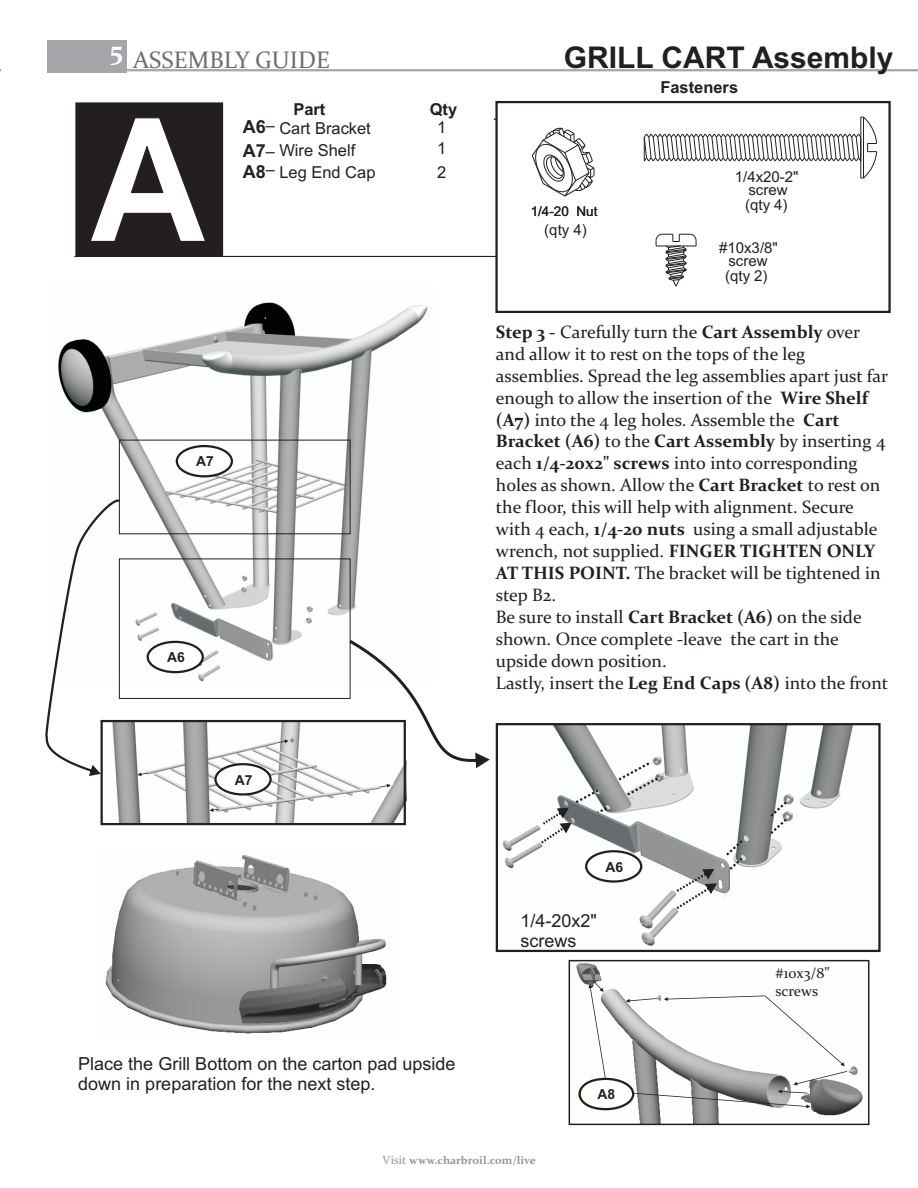
<style>
.page{position:relative;width:918px;height:1188px;background:#fff}
.page>*{position:absolute;margin:0;border:0;box-sizing:border-box;transform-origin:0 0}
.t1{font:700 30px "Arial";color:#231f20}
.t2{font:24px "Constantia";color:#6c6d70}
.t3{font:18px/21.9px "Constantia";color:#231f20}
.t4{font:18px/20.1px "Arial";color:#231f20}
.t5{font:16.5px "Arial";color:#231f20}
.t6{font:700 16.5px "Arial";color:#231f20}
.t7{font:15px/28px "Arial";color:#231f20;text-align:center}
.t8{font:15px/18.3px "Constantia";color:#231f20}
.t9{font:700 13.8px "Arial";color:#231f20}
.t10{font:13.5px "Arial";color:#231f20}
.t11{font:700 11.25px "Constantia";color:#939598}
.s1{font-weight:700;font-size:18px}
.s2{font-weight:700}
.s3{font-weight:400;font-size:12px}
</style>
<div class="page">
<div style="left:47px;top:40px;width:80px;height:33px;background:#a5a6aa"></div>
<hr style="left:122px;top:69px;width:796px;height:2px;background:#a5a6aa">
<div style="left:77px;top:104px;width:145px;height:151px;background:#231f20"></div>
<div style="left:75px;top:102px;width:148px;height:154px;border:2px solid #231f20"></div>
<svg style="left:91px;top:118px;width:114px;height:123px"></svg>
<hr style="left:75px;top:256px;width:421px;height:1px;background:#231f20">
<img style="left:495px;top:724px;width:358px;height:227px">
<div style="left:496px;top:723px;width:385px;height:229px;border:2px solid #231f20"></div>
<img style="left:116px;top:723px;width:287px;height:99px">
<div style="left:101px;top:720px;width:305px;height:105px;border:2px solid #231f20"></div>
<svg style="left:277px;top:739px;width:12px;height:4px"></svg>
<svg style="left:379px;top:784px;width:12px;height:4px"></svg>
<svg style="left:138px;top:772px;width:9px;height:4px"></svg>
<svg style="left:210px;top:808px;width:9px;height:4px"></svg>
<img style="left:576px;top:963px;width:287px;height:159px">
<div style="left:569px;top:960px;width:301px;height:165px;border:2px solid #231f20"></div>
<svg style="left:571px;top:982px;width:276px;height:129px"></svg>
<div style="left:495px;top:101px;width:396px;height:212px;border:2px solid #231f20"></div>
<svg style="left:214px;top:763px;width:58px;height:33px"></svg>
<img style="left:58px;top:302px;width:370px;height:380px">
<div style="left:119px;top:559px;width:232px;height:140px;border:1px solid #231f20"></div>
<svg style="left:147px;top:641px;width:57px;height:32px"></svg>
<div style="left:119px;top:440px;width:232px;height:94px;border:1px solid #231f20"></div>
<div style="left:176px;top:445px;width:57px;height:32px;background:#fff;border:2px solid #231f20;border-radius:50%"></div>
<img style="left:171px;top:599px;width:104px;height:64px">
<svg style="left:45px;top:499px;width:75px;height:277px"></svg>
<svg style="left:349px;top:640px;width:141px;height:128px"></svg>
<img style="left:557px;top:788px;width:177px;height:109px">
<div style="left:585px;top:850px;width:57px;height:33px;background:#fff;border:2px solid #231f20;border-radius:50%"></div>
<svg style="left:768px;top:799px;width:21px;height:38px"></svg>
<svg style="left:723px;top:838px;width:22px;height:37px"></svg>
<svg style="left:677px;top:869px;width:40px;height:40px"></svg>
<svg style="left:541px;top:760px;width:119px;height:84px"></svg>
<svg style="left:643px;top:116px;width:235px;height:63px"></svg>
<svg style="left:531px;top:127px;width:64px;height:70px"></svg>
<svg style="left:655px;top:233px;width:42px;height:54px"></svg>
<img style="left:105px;top:855px;width:282px;height:179px">
<h2 class="t2" style="left:110px;top:50px;width:221px"><sup>5</sup> ASSEMBLY GUIDE</h2>
<p class="t6" style="left:293px;top:103px;width:34px">Part</p>
<p class="t6" style="left:430px;top:103px;width:29px">Qty</p>
<p class="t5" style="left:243px;top:122px;width:130px"><span class="s1">A6</span>– Cart Bracket</p>
<p class="t5" style="left:437px;top:121px;width:11px">1</p>
<p class="t5" style="left:243px;top:144px;width:114px"><span class="s1">A7</span>– Wire Shelf</p>
<p class="t5" style="left:437px;top:142px;width:11px">1</p>
<p class="t5" style="left:243px;top:166px;width:134px"><span class="s1">A8</span>– Leg End Cap</p>
<p class="t5" style="left:437px;top:166px;width:11px">2</p>
<p class="t9" style="left:196px;top:456px;width:19px">A7</p>
<p class="t9" style="left:167px;top:652px;width:19px">A6</p>
<p class="t9" style="left:235px;top:775px;width:19px">A7</p>
<p class="t4" style="left:78px;top:1055px;width:379px">Place the Grill Bottom on the carton pad upside down in preparation for the next step.</p>
<h1 class="t1" style="left:564px;top:46px;width:331px">GRILL CART Assembly</h1>
<p class="t5" style="left:493px;top:108px;width:6px">.</p>
<p class="t6" style="left:660px;top:81px;width:79px">Fasteners</p>
<p class="t7" style="left:735px;top:164px;width:65px">1/4x20-2"</p>
<p class="t7" style="left:748px;top:177px;width:41px">screw</p>
<p class="t10" style="left:531px;top:206px;width:68px">1/4-20 Nut</p>
<p class="t7" style="left:745px;top:192px;width:44px">(qty 4)</p>
<p class="t7" style="left:544px;top:217px;width:44px">(qty 4)</p>
<p class="t7" style="left:719px;top:235px;width:60px">#10x3/8" (qty 2)</p>
<p class="t7" style="left:728px;top:248px;width:41px">screw</p>
<p class="t3" style="left:496px;top:322px;width:394px"><span class="s2">Step 3 -</span> Carefully turn the <span class="s2">Cart Assembly</span> over and allow it to rest on the tops of the leg assemblies. Spread the leg assemblies apart just far enough to allow the insertion of the <span class="s2">Wire Shelf (A7)</span> into the 4 leg holes. Assemble the <span class="s2">Cart Bracket (A6)</span> to the <span class="s2">Cart Assembly</span> by inserting 4 each <span class="s2">1/4-20x2" screws</span> int0 into corresponding holes as shown. Allow the <span class="s2">Cart Bracket</span> to rest on the floor, this will help with alignment. Secure with 4 each, <span class="s2">1/4-20 nuts</span> using a small adjustable wrench, not supplied. <span class="s2">FINGER TIGHTEN ONLY AT THIS POINT.</span> The bracket will be tightened in step B2.<br>Be sure to install <span class="s2">Cart Bracket (A6)</span> on the side shown. Once complete -leave the cart in the upside down position.<br>Lastly, insert the <span class="s2">Leg End Caps (A8)</span> into the front</p>
<p class="t9" style="left:606px;top:862px;width:19px">A6</p>
<p class="t4" style="left:521px;top:912px;width:78px">1/4-20x2" screws</p>
<p class="t9" style="left:597px;top:1089px;width:19px">A8</p>
<p class="t8" style="left:775px;top:965px;width:56px">#10x3/8" screws</p>
<p class="t11" style="left:383px;top:1156px;width:155px"><span class="s3">Visit</span> www.charbroil.com/live</p>
</div>
